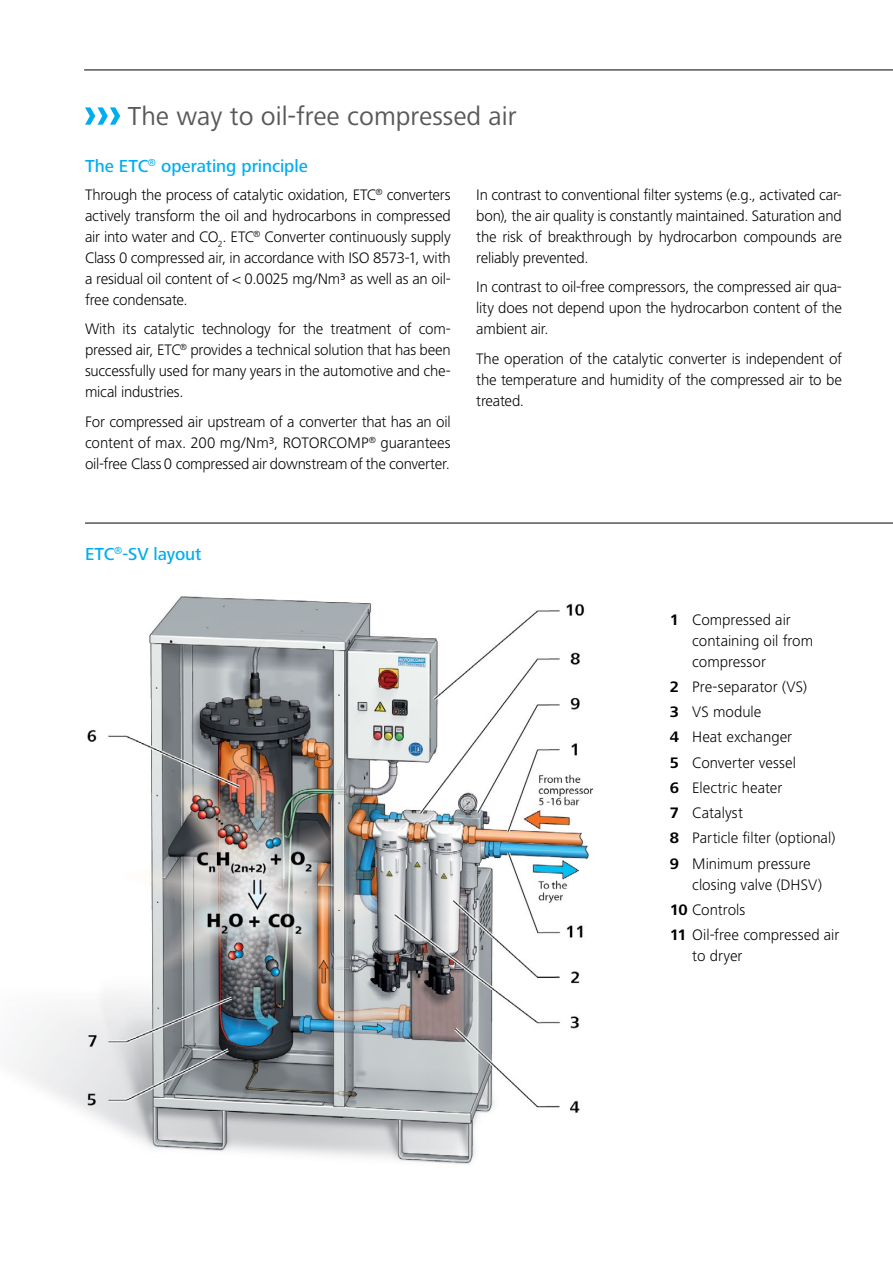
<style>
.page{position:relative;width:893px;height:1263px;background:#fff}
.page>*{position:absolute;margin:0;border:0;box-sizing:border-box;transform-origin:0 0}
.t1{font:27px "Frutiger Next LT";color:#58595b}
.t2{font:500 18px "Frutiger Next LT";letter-spacing:-.005em;color:#00aeef}
.t3{font:300 15.75px/21px "Frutiger Next LT";letter-spacing:-.01em;color:#000;text-align:justify}
.t4{font:300 15.75px "Frutiger Next LT";letter-spacing:.01em;color:#000}
.s1{font-weight:700}
</style>
<div class="page">
<svg style="left:85px;top:107px;width:35px;height:18px"></svg>
<hr style="left:84px;top:70px;width:809px;height:1px;background:#000">
<img style="left:14px;top:596px;width:580px;height:568px">
<hr style="left:85px;top:523px;width:808px;height:1px;background:#000">
<p class="t1" style="left:128px;top:101px;width:390px">The way to oil-free compressed air</p>
<p class="t2" style="left:85px;top:156px;width:224px">The ETC<sup>®</sup> operating principle</p>
<p class="t3" style="left:85px;top:184px;width:367px">Through the process of catalytic oxidation, ETC<sup>®</sup> converters actively transform the oil and hydrocarbons in compressed air into water and CO<sub>2</sub>. ETC<sup>®</sup> Converter continuously supply Class 0 compressed air, in accordance with ISO 8573-1, with a residual oil content of &lt; 0.0025 mg/Nm³ as well as an oil&shy;free condensate.</p>
<p class="t3" style="left:85px;top:319px;width:367px">With its catalytic technology for the treatment of com&shy;pressed air, ETC<sup>®</sup> provides a technical solution that has been successfully used for many years in the automotive and che&shy;mical industries.</p>
<p class="t3" style="left:85px;top:411px;width:367px">For compressed air upstream of a converter that has an oil content of max. 200 mg/Nm³, ROTORCOMP<sup>®</sup> guarantees oil-free Class 0 compressed air downstream of the converter.</p>
<p class="t3" style="left:476px;top:184px;width:367px">In contrast to conventional filter systems (e.g., activated car&shy;bon), the air quality is constantly maintained. Saturation and the risk of breakthrough by hydrocarbon compounds are reliably prevented.</p>
<p class="t3" style="left:476px;top:277px;width:367px">In contrast to oil-free compressors, the compressed air qua&shy;lity does not depend upon the hydrocarbon content of the ambient air.</p>
<p class="t3" style="left:476px;top:348px;width:367px">The operation of the catalytic converter is independent of the temperature and humidity of the compressed air to be treated.</p>
<p class="t2" style="left:85px;top:544px;width:118px">ETC<sup>®</sup>-SV layout</p>
<p class="t3" style="left:692px;top:609px;width:123px;text-align:left;text-indent:-22px"><span class="s1">1</span> Compressed air containing oil from compressor</p>
<p class="t3" style="left:670px;top:676px;width:139px"><span class="s1">2</span> Pre-separator (VS)</p>
<p class="t3" style="left:670px;top:701px;width:93px"><span class="s1">3</span> VS module</p>
<p class="t3" style="left:670px;top:727px;width:124px"><span class="s1">4</span> Heat exchanger</p>
<p class="t3" style="left:670px;top:752px;width:128px"><span class="s1">5</span> Converter vessel</p>
<p class="t3" style="left:670px;top:777px;width:114px"><span class="s1">6</span> Electric heater</p>
<p class="t4" style="left:670px;top:804px;width:75px"><span class="s1">7</span> Catalyst</p>
<p class="t3" style="left:670px;top:828px;width:167px"><span class="s1">8</span> Particle filter (optional)</p>
<p class="t3" style="left:692px;top:853px;width:131px;text-indent:-22px"><span class="s1">9</span> Minimum pressure closing valve (DHSV)</p>
<p class="t3" style="left:670px;top:899px;width:77px"><span class="s1">10</span> Controls</p>
<p class="t3" style="left:692px;top:924px;width:149px;text-indent:-22px"><span class="s1">11</span> Oil-free compressed air to dryer</p>
</div>
